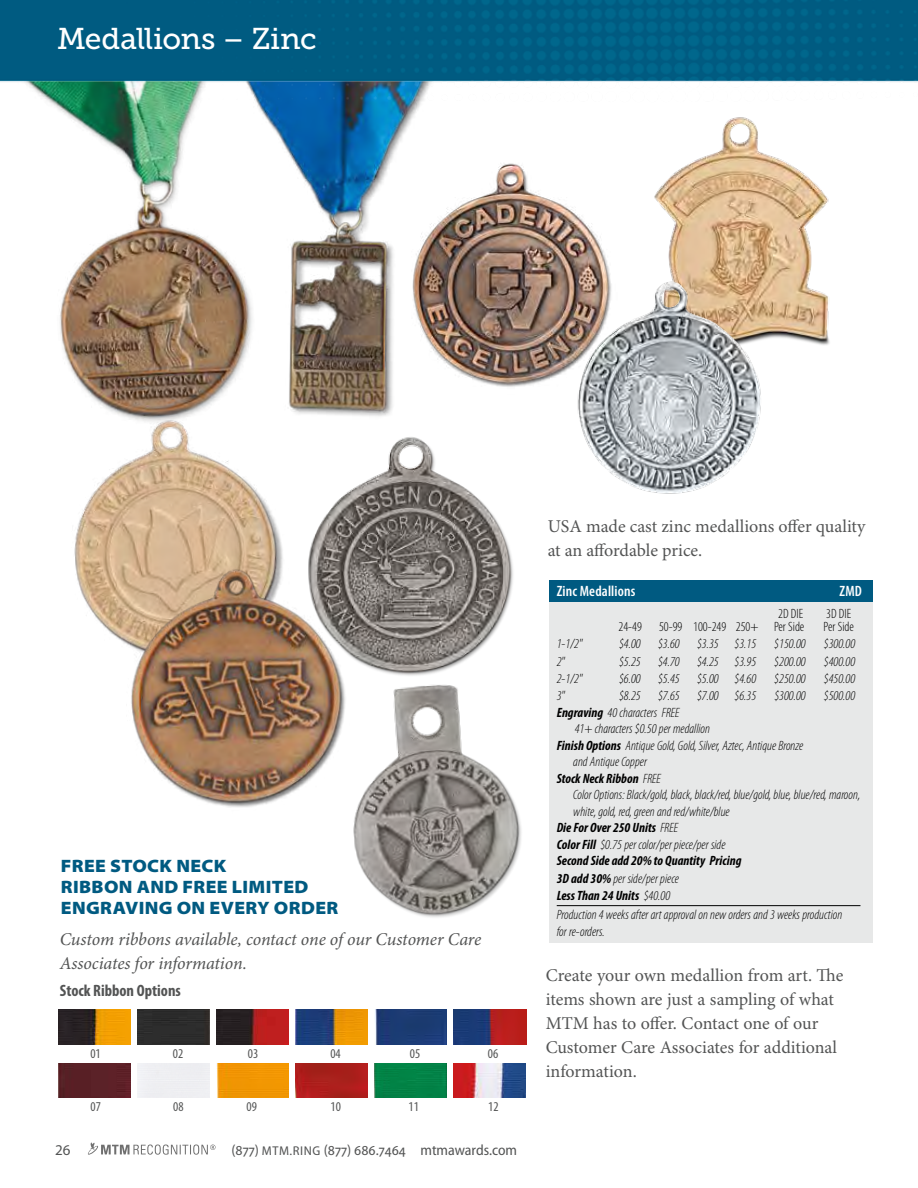
<style>
.page{position:relative;width:918px;height:1188px;background:#fff}
.page>*{position:absolute;margin:0;border:0;box-sizing:border-box;transform-origin:0 0}
.t1{font:30px "Museo Slab 500";letter-spacing:-.015em;color:#fff}
.t2{font:18px/24px "Minion Pro";letter-spacing:-.005em;color:#535454}
.t3{font:italic 18px/24px "Minion Pro";letter-spacing:-.01em;color:#535454}
.t4{font:900 semi-expanded 18px/21px "Myriad Pro";letter-spacing:.02em;color:#005a81}
.t5{font:700 condensed 16.5px "Myriad Pro";color:#535454}
.t6{font:semi-condensed 15px "Myriad Pro";color:#535454}
.t7{font:600 condensed 15px "Myriad Pro";letter-spacing:.01em;color:#fff}
.t8{font:600 condensed 15px "Myriad Pro";color:#fff}
.t9{font:15px "Myriad Pro";color:#535454}
.t10{font:italic 300 condensed 13.5px/16.5px "Myriad Pro";color:#000}
.t11{font:italic 700 condensed 13.5px/16.5px "Myriad Pro";color:#000}
.t12{font:300 condensed 13.5px "Myriad Pro";color:#000}
.t13{font:condensed 13.5px "Myriad Pro";color:#535454}
.s1{font-size:12.75px}
.s2{font-weight:700}
.s3{font-weight:300}
</style>
<div class="page">
<img style="left:60px;top:144px;width:170px;height:260px">
<img style="left:230px;top:144px;width:169px;height:272px">
<svg style="left:88px;top:1142px;width:128px;height:13px"></svg>
<img style="left:0;top:0;width:918px;height:144px">
<img style="left:313px;top:437px;width:200px;height:214px">
<img style="left:74px;top:404px;width:239px;height:216px">
<img style="left:628px;top:114px;width:223px;height:231px">
<img style="left:98px;top:560px;width:273px;height:247px">
<img style="left:335px;top:651px;width:187px;height:267px">
<img style="left:577px;top:281px;width:191px;height:213px">
<img style="left:396px;top:156px;width:232px;height:249px">
<div style="left:549px;top:580px;width:324px;height:23px;background:#005a81"></div>
<div style="left:549px;top:602px;width:324px;height:341px;background:#e7e8e8"></div>
<hr style="left:557px;top:905px;width:303px;height:1px;background:#000">
<div style="left:58px;top:1063px;width:72px;height:35px;background:#5b2128"></div>
<div style="left:217px;top:1063px;width:71px;height:35px;background:#f19602"></div>
<img style="left:296px;top:1063px;width:71px;height:35px">
<div style="left:375px;top:1063px;width:71px;height:35px;background:#018346"></div>
<img style="left:454px;top:1063px;width:72px;height:35px">
<img style="left:217px;top:1010px;width:71px;height:34px">
<img style="left:296px;top:1010px;width:71px;height:34px">
<img style="left:375px;top:1010px;width:71px;height:34px">
<img style="left:454px;top:1010px;width:72px;height:34px">
<img style="left:58px;top:1010px;width:72px;height:34px">
<div style="left:138px;top:1010px;width:71px;height:34px;background:#2d2d2c"></div>
<h1 class="t1" style="left:57px;top:22px;width:261px">Medallions – Zinc</h1>
<h2 class="t4" style="left:61px;top:856px;width:279px">FREE STOCK NECK<br>RIBBON AND FREE LIMITED<br>ENGRAVING ON EVERY ORDER</h2>
<h2 class="t3" style="left:60px;top:928px;width:423px">Custom ribbons available, contact one of our Customer Care<br>Associates for information.</h2>
<p class="t5" style="left:60px;top:981px;width:123px">Stock Ribbon Options</p>
<p class="t13" style="left:90px;top:1047px;width:12px">01</p>
<p class="t13" style="left:173px;top:1047px;width:12px">02</p>
<p class="t13" style="left:248px;top:1047px;width:12px">03</p>
<p class="t13" style="left:330px;top:1047px;width:12px">04</p>
<p class="t13" style="left:410px;top:1047px;width:12px">05</p>
<p class="t13" style="left:488px;top:1047px;width:12px">06</p>
<p class="t13" style="left:91px;top:1099px;width:12px">07</p>
<p class="t13" style="left:173px;top:1099px;width:12px">08</p>
<p class="t13" style="left:247px;top:1099px;width:12px">09</p>
<p class="t13" style="left:331px;top:1099px;width:12px">10</p>
<p class="t13" style="left:409px;top:1099px;width:12px">11</p>
<p class="t13" style="left:488px;top:1099px;width:12px">12</p>
<p class="t9" style="left:55px;top:1142px;width:17px">26</p>
<p class="t6" style="left:231px;top:1142px;width:287px">(877) <span class="s1">MTM.RING</span> (877) 686.7464 mtmawards.com</p>
<h2 class="t2" style="left:548px;top:515px;width:319px">USA made cast zinc medallions offer quality at an affordable price.</h2>
<p class="t7" style="left:557px;top:583px;width:80px">Zinc Medallions</p>
<p class="t8" style="left:840px;top:583px;width:24px">ZMD</p>
<p class="t12" style="left:778px;top:606px;width:27px">2D DIE</p>
<p class="t12" style="left:826px;top:606px;width:27px">3D DIE</p>
<p class="t12" style="left:619px;top:619px;width:25px">24-49</p>
<p class="t12" style="left:659px;top:619px;width:147px">50-99 100-249 250+ Per Side</p>
<p class="t12" style="left:824px;top:619px;width:32px">Per Side</p>
<p class="t10" style="left:557px;top:636px;width:27px">1-1/2"</p>
<p class="t10" style="left:619px;top:636px;width:23px">$4.00</p>
<p class="t10" style="left:658px;top:636px;width:23px">$3.60</p>
<p class="t10" style="left:697px;top:636px;width:61px">$3.35 $3.15</p>
<p class="t10" style="left:774px;top:636px;width:33px">$150.00</p>
<p class="t10" style="left:824px;top:636px;width:33px">$300.00</p>
<p class="t10" style="left:557px;top:653px;width:9px">2"</p>
<p class="t10" style="left:619px;top:653px;width:23px">$5.25</p>
<p class="t10" style="left:658px;top:653px;width:23px">$4.70</p>
<p class="t10" style="left:697px;top:653px;width:61px">$4.25 $3.95</p>
<p class="t10" style="left:774px;top:653px;width:33px">$200.00</p>
<p class="t10" style="left:824px;top:653px;width:33px">$400.00</p>
<p class="t10" style="left:557px;top:670px;width:27px">2-1/2"</p>
<p class="t10" style="left:619px;top:670px;width:23px">$6.00</p>
<p class="t10" style="left:658px;top:670px;width:23px">$5.45</p>
<p class="t10" style="left:697px;top:670px;width:61px">$5.00 $4.60</p>
<p class="t10" style="left:774px;top:670px;width:33px">$250.00</p>
<p class="t10" style="left:824px;top:670px;width:33px">$450.00</p>
<p class="t10" style="left:557px;top:688px;width:9px">3"</p>
<p class="t10" style="left:619px;top:688px;width:23px">$8.25</p>
<p class="t10" style="left:658px;top:688px;width:23px">$7.65</p>
<p class="t10" style="left:697px;top:688px;width:61px">$7.00 $6.35</p>
<p class="t10" style="left:774px;top:688px;width:33px">$300.00</p>
<p class="t10" style="left:824px;top:688px;width:33px">$500.00</p>
<p class="t10" style="left:557px;top:704px;width:124px"><span class="s2">Engraving</span> 40 characters FREE</p>
<p class="t10" style="left:575px;top:721px;width:137px">41+ characters $0.50 per medallion</p>
<p class="t10" style="left:557px;top:737px;width:248px"><span class="s2">Finish Options</span> Antique Gold, Gold, Silver, Aztec, Antique Bronze</p>
<p class="t10" style="left:573px;top:754px;width:75px">and Antique Copper</p>
<p class="t11" style="left:557px;top:770px;width:106px">Stock Neck Ribbon <span class="s3">FREE</span></p>
<p class="t10" style="left:573px;top:787px;width:289px">Color Options: Black/gold, black, black/red, blue/gold, blue, blue/red, maroon,</p>
<p class="t10" style="left:573px;top:803px;width:158px">white, gold, red, green and red/white/blue</p>
<p class="t11" style="left:557px;top:820px;width:123px">Die For Over 250 Units <span class="s3">FREE</span></p>
<p class="t10" style="left:557px;top:836px;width:170px"><span class="s2">Color Fill</span> $0.75 per color/per piece/per side</p>
<p class="t11" style="left:557px;top:853px;width:186px">Second Side add 20% to Quantity Pricing</p>
<p class="t11" style="left:557px;top:871px;width:124px">3D add 30% <span class="s3">per side/per piece<br></span>Less Than 24 Units <span class="s3">$40.00</span></p>
<p class="t10" style="left:557px;top:907px;width:287px">Production 4 weeks after art approval on new orders and 3 weeks production for re-orders.</p>
<h2 class="t2" style="left:546px;top:964px;width:299px">Create your own medallion from art. The items shown are just a sampling of what MTM has to offer. Contact one of our Customer Care Associates for additional information.</h2>
</div>
